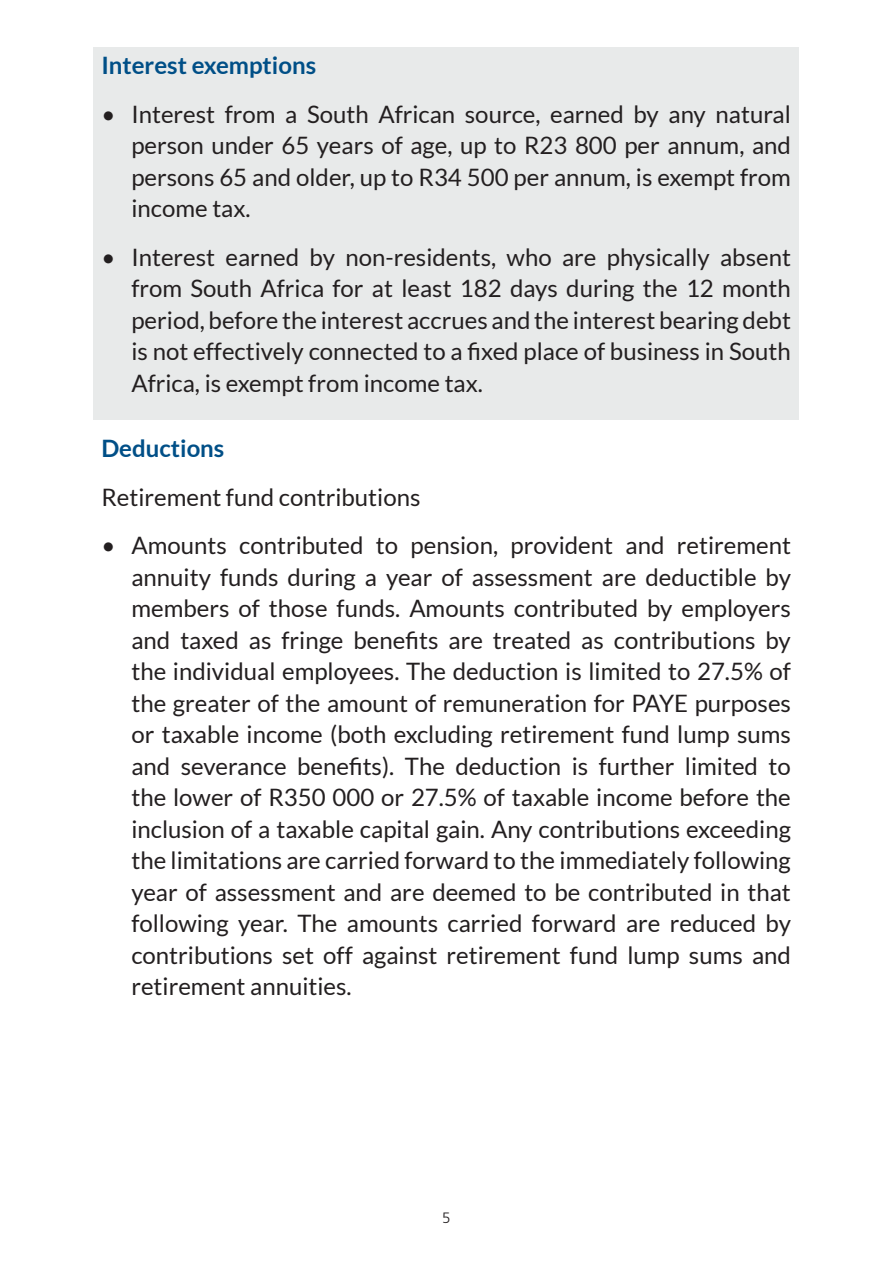
<style>
.page{position:relative;width:893px;height:1263px;background:#fff}
.page>*{position:absolute;margin:0;border:0;box-sizing:border-box;transform-origin:0 0}
.t1{font:24px/31.5px "Lato";color:#231f20;text-align:justify}
.t2{font:700 24px "Lato";color:#004f87}
.t3{font:300 15px "Frutiger";color:#231f20}
</style>
<div class="page">
<div style="left:94px;top:47px;width:705px;height:373px;background:#e8eaea"></div>
<p class="t2" style="left:101px;top:52px;width:216px">Interest exemptions</p>
<p class="t1" style="left:131px;top:98px;width:661px;text-indent:-30px">• Interest from a South African source, earned by any natural person under 65 years of age, up to R23 800 per annum, and persons 65 and older, up to R34 500 per annum, is exempt from income tax.</p>
<p class="t1" style="left:131px;top:241px;width:661px;text-indent:-30px">• Interest earned by non-residents, who are physically absent from South Africa for at least 182 days during the 12 month period, before the interest accrues and the interest bearing debt is not effectively connected to a fixed place of business in South Africa, is exempt from income tax.</p>
<p class="t2" style="left:101px;top:435px;width:125px">Deductions</p>
<p class="t1" style="left:101px;top:481px;width:321px">Retirement fund contributions</p>
<p class="t1" style="left:131px;top:530px;width:661px;text-indent:-30px">• Amounts contributed to pension, provident and retirement annuity funds during a year of assessment are deductible by members of those funds. Amounts contributed by employers and taxed as fringe benefits are treated as contributions by the individual employees. The deduction is limited to 27.5% of the greater of the amount of remuneration for PAYE purposes or taxable income (both excluding retirement fund lump sums and severance benefits). The deduction is further limited to the lower of R350 000 or 27.5% of taxable income before the inclusion of a taxable capital gain. Any contributions exceeding the limitations are carried forward to the immediately following year of assessment and are deemed to be contributed in that following year. The amounts carried forward are reduced by contributions set off against retirement fund lump sums and retirement annuities.</p>
<p class="t3" style="left:442px;top:1209px;width:10px">5</p>
</div>
